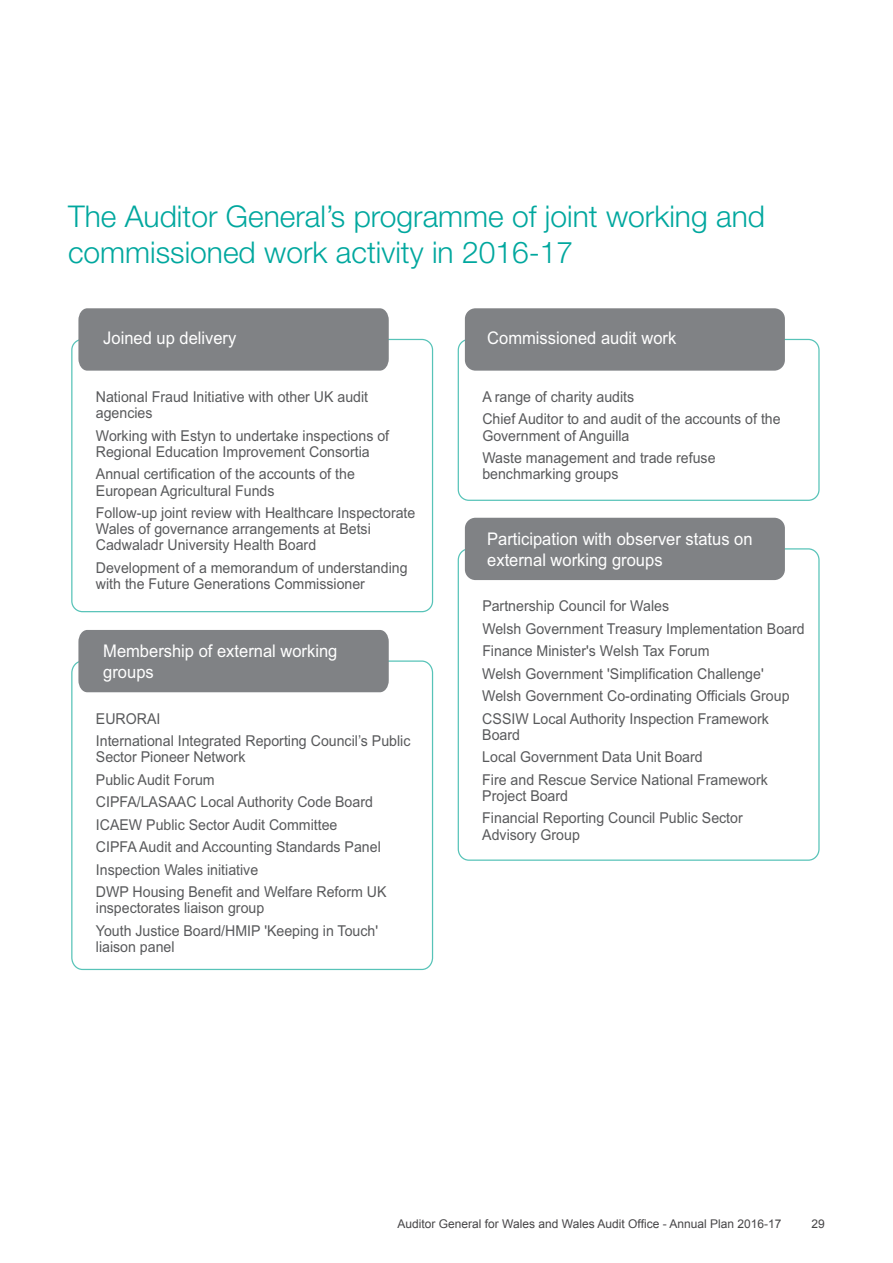
<style>
.page{position:relative;width:893px;height:1263px;background:#fff}
.page>*{position:absolute;margin:0;border:0;box-sizing:border-box;transform-origin:0 0}
.Heading_1{font:300 30px/36px "Helvetica Neue LT Std";color:#00a79e}
.t1{font:17.4px/21px "Arial";color:#fff;scale:.95 1}
.t2{font:15px/22.5px "Arial";color:#58595b;scale:.95 1}
.t3{font:12px "Arial";color:#464547}
</style>
<div class="page">
<svg style="left:71px;top:338px;width:749px;height:523px"></svg>
<div style="left:465px;top:308px;width:320px;height:63px;background:#808285;border-radius:11px"></div>
<div style="left:78px;top:308px;width:311px;height:63px;background:#808285"></div>
<div style="left:78px;top:630px;width:311px;height:62px;background:#808285"></div>
<div style="left:465px;top:518px;width:320px;height:62px;background:#808285;border-radius:11px"></div>
<h3 class="Heading_1" style="left:68px;top:197px;width:698px">The Auditor General’s programme of joint working and commissioned work activity in 2016-17</h3>
<p class="t1" style="left:103px;top:328px;width:142px">Joined up delivery</p>
<p class="t2" style="left:96px;top:389px;width:288px;line-height:16.2px">National Fraud Initiative with other UK audit agencies</p>
<p class="t2" style="left:96px;top:427px;width:310px;line-height:16.2px">Working with Estyn to undertake inspections of<br>Regional Education Improvement Consortia</p>
<p class="t2" style="left:96px;top:466px;width:274px;line-height:16.2px">Annual certification of the accounts of the<br>European Agricultural Funds</p>
<p class="t2" style="left:96px;top:505px;width:338px;line-height:16.2px">Follow-up joint review with Healthcare Inspectorate<br>Wales of governance arrangements at Betsi<br>Cadwaladr University Health Board</p>
<p class="t2" style="left:96px;top:560px;width:330px;line-height:16.2px">Development of a memorandum of understanding with the Future Generations Commissioner</p>
<p class="t1" style="left:103px;top:641px;width:248px">Membership of external working groups</p>
<p class="t2" style="left:96px;top:707px;width:333px">EURORAI<br>International Integrated Reporting Council’s Public</p>
<p class="t2" style="left:96px;top:746px;width:307px">Sector Pioneer Network<br>Public Audit Forum<br>CIPFA/LASAAC Local Authority Code Board ICAEW Public Sector Audit Committee<br>CIPFA Audit and Accounting Standards Panel Inspection Wales initiative<br>DWP Housing Benefit and Welfare Reform UK</p>
<p class="t2" style="left:96px;top:897px;width:299px">inspectorates liaison group<br>Youth Justice Board/HMIP 'Keeping in Touch'</p>
<p class="t2" style="left:96px;top:935px;width:84px">liaison panel</p>
<p class="t1" style="left:487px;top:328px;width:201px">Commissioned audit work</p>
<p class="t2" style="left:482px;top:386px;width:316px">A range of charity audits<br>Chief Auditor to and audit of the accounts of the</p>
<p class="t2" style="left:482px;top:424px;width:247px">Government of Anguilla<br>Waste management and trade refuse</p>
<p class="t2" style="left:482px;top:463px;width:145px">benchmarking groups</p>
<p class="t1" style="left:487px;top:529px;width:281px">Participation with observer status on external working groups</p>
<p class="t2" style="left:482px;top:595px;width:341px">Partnership Council for Wales<br>Welsh Government Treasury Implementation Board Finance Minister's Welsh Tax Forum<br>Welsh Government 'Simplification Challenge' Welsh Government Co-ordinating Officials Group CSSIW Local Authority Inspection Framework</p>
<p class="t2" style="left:482px;top:723px;width:302px">Board<br>Local Government Data Unit Board<br>Fire and Rescue Service National Framework</p>
<p class="t2" style="left:482px;top:784px;width:276px">Project Board<br>Financial Reporting Council Public Sector</p>
<p class="t2" style="left:482px;top:823px;width:104px">Advisory Group</p>
<p class="t3" style="left:398px;top:1216px;width:385px">Auditor General for Wales and Wales Audit Office - Annual Plan 2016-17</p>
<p class="t3" style="left:812px;top:1216px;width:15px">29</p>
</div>
